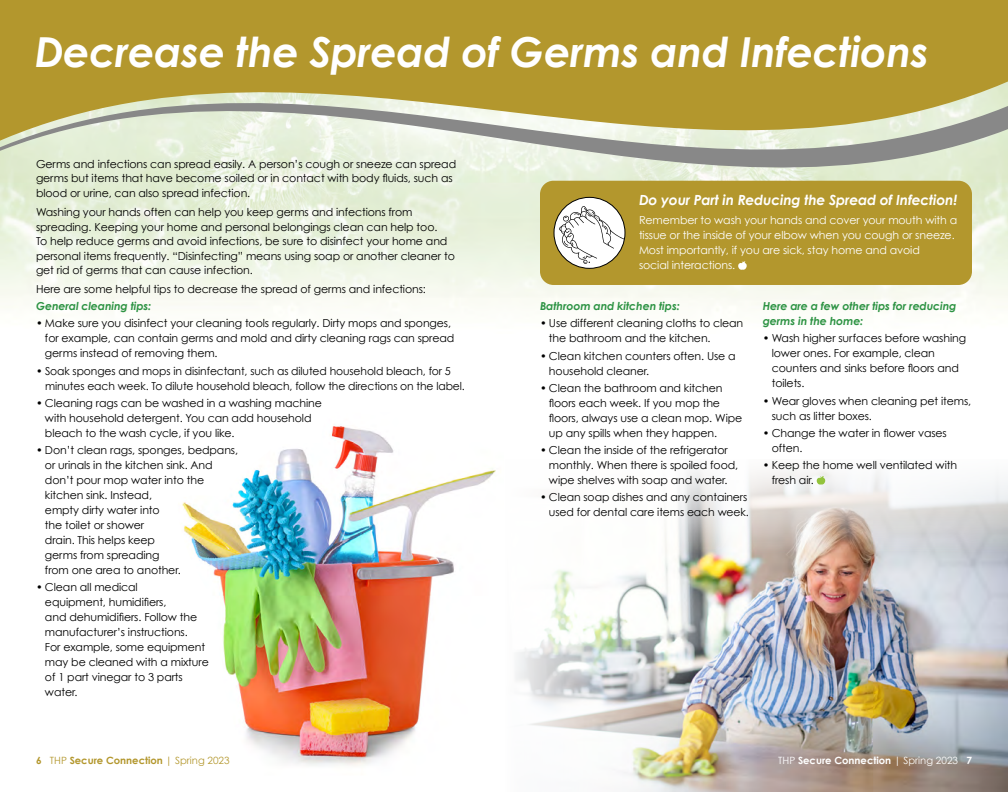
<style>
.page{position:relative;width:1008px;height:792px;background:#fff}
.page>*{position:absolute;margin:0;border:0;box-sizing:border-box;transform-origin:0 0}
.t1{font:italic 700 41.4px "Century Gothic";letter-spacing:-.01em;color:#fff}
.t2{font:italic 700 14px "Century Gothic";letter-spacing:-.01em;color:#fff}
.t3{font:11px/15px "Century Gothic";letter-spacing:-.01em;color:#000}
.t4{font:11px/15px "Century Gothic";letter-spacing:-.01em;color:#fff}
.t5{font:italic 700 11px/15px "Century Gothic";letter-spacing:-.01em;color:#2d9343}
.t6{font:700 10px "Century Gothic";color:#b3972d}
.t7{font:700 10px "Century Gothic";color:#fff}
.s1{font-weight:400}
</style>
<div class="page">
<div style="left:0;top:0;width:1008px;height:6px;background:#b3972d"></div>
<svg style="left:0;top:6px;width:1008px;height:257px;background:#c9c084"></svg>
<img style="left:736px;top:552px;width:272px;height:240px">
<div style="left:540px;top:181px;width:432px;height:104px;background:#b3972d;border-radius:14px"></div>
<svg style="left:738px;top:261px;width:9px;height:9px"></svg>
<svg style="left:554px;top:197px;width:71px;height:71px"></svg>
<div style="left:554px;top:197px;width:72px;height:72px;border:1px solid #000;border-radius:50%"></div>
<svg style="left:559px;top:206px;width:66px;height:58px;background:#dddad1"></svg>
<svg style="left:747px;top:469px;width:261px;height:83px"></svg>
<img style="left:182px;top:425px;width:314px;height:341px">
<img style="left:515px;top:469px;width:221px;height:323px">
<svg style="left:817px;top:476px;width:9px;height:9px"></svg>
<h1 class="t1" style="left:35px;top:25px;width:896px">Decrease the Spread of Germs and Infections</h1>
<p class="t3" style="left:36px;top:156px;width:422px;line-height:14.6px">Germs and infections can spread easily. A person’s cough or sneeze can spread germs but items that have become soiled or in contact with body fluids, such as blood or urine, can also spread infection.</p>
<p class="t3" style="left:36px;top:205px;width:420px;line-height:14.6px">Washing your hands often can help you keep germs and infections from spreading. Keeping your home and personal belongings clean can help too.<br>To help reduce germs and avoid infections, be sure to disinfect your home and personal items frequently. “Disinfecting” means using soap or another cleaner to get rid of germs that can cause infection.</p>
<p class="t3" style="left:36px;top:282px;width:391px">Here are some helpful tips to decrease the spread of germs and infections:</p>
<p class="t5" style="left:36px;top:298px;width:117px">General cleaning tips:</p>
<p class="t3" style="left:45px;top:316px;width:411px;text-indent:-9px">• Make sure you disinfect your cleaning tools regularly. Dirty mops and sponges, for example, can contain germs and mold and dirty cleaning rags can spread germs instead of removing them.</p>
<p class="t3" style="left:45px;top:363px;width:421px;text-indent:-9px">• Soak sponges and mops in disinfectant, such as diluted household bleach, for 5 minutes each week. To dilute household bleach, follow the directions on the label.</p>
<p class="t3" style="left:45px;top:395px;width:278px;text-indent:-9px">• Cleaning rags can be washed in a washing machine with household detergent. You can add household bleach to the wash cycle, if you like.</p>
<p class="t3" style="left:45px;top:442px;width:195px;text-indent:-9px">• Don’t clean rags, sponges, bedpans, or urinals in the kitchen sink. And don’t pour mop water into the kitchen sink. Instead,<br>empty dirty water into<br>the toilet or shower<br>drain. This helps keep<br>germs from spreading<br>from one area to another.</p>
<p class="t3" style="left:45px;top:580px;width:165px;text-indent:-9px">• Clean all medical<br>equipment, humidifiers,<br>and dehumidifiers. Follow the manufacturer’s instructions.<br>For example, some equipment may be cleaned with a mixture of 1 part vinegar to 3 parts water.</p>
<p class="t2" style="left:639px;top:191px;width:320px">Do your Part in Reducing the Spread of Infection!</p>
<p class="t4" style="left:639px;top:213px;width:320px">Remember to wash your hands and cover your mouth with a tissue or the inside of your elbow when you cough or sneeze.<br>Most importantly, if you are sick, stay home and avoid<br>social interactions.</p>
<p class="t5" style="left:540px;top:298px;width:141px">Bathroom and kitchen tips:</p>
<p class="t3" style="left:549px;top:316px;width:196px;text-indent:-9px">• Use different cleaning cloths to clean the bathroom and the kitchen.</p>
<p class="t3" style="left:549px;top:348px;width:188px;text-indent:-9px">• Clean kitchen counters often. Use a household cleaner.</p>
<p class="t3" style="left:549px;top:380px;width:195px;text-indent:-9px">• Clean the bathroom and kitchen floors each week. If you mop the floors, always use a clean mop. Wipe up any spills when they happen.</p>
<p class="t3" style="left:549px;top:442px;width:191px;text-indent:-9px">• Clean the inside of the refrigerator monthly. When there is spoiled food, wipe shelves with soap and water.</p>
<p class="t3" style="left:540px;top:490px;width:210px;text-align:right">• Clean soap dishes and any containers used for dental care items each week.</p>
<p class="t5" style="left:763px;top:298px;width:195px">Here are a few other tips for reducing germs in the home:</p>
<p class="t3" style="left:772px;top:331px;width:196px;text-indent:-9px">• Wash higher surfaces before washing lower ones. For example, clean counters and sinks before floors and toilets.</p>
<p class="t3" style="left:772px;top:393px;width:201px;text-indent:-9px">• Wear gloves when cleaning pet items, such as litter boxes.</p>
<p class="t3" style="left:772px;top:425px;width:177px;text-indent:-9px">• Change the water in flower vases often.</p>
<p class="t3" style="left:772px;top:457px;width:187px;text-indent:-9px">• Keep the home well ventilated with fresh air.</p>
<p class="t6" style="left:36px;top:754px;width:195px">6 <span class="s1">THP</span> Secure Connection <span class="s1">| Spring 2023</span></p>
<p class="t7" style="left:778px;top:754px;width:195px"><span class="s1">THP</span> Secure Connection <span class="s1">| Spring 2023</span> 7</p>
</div>
